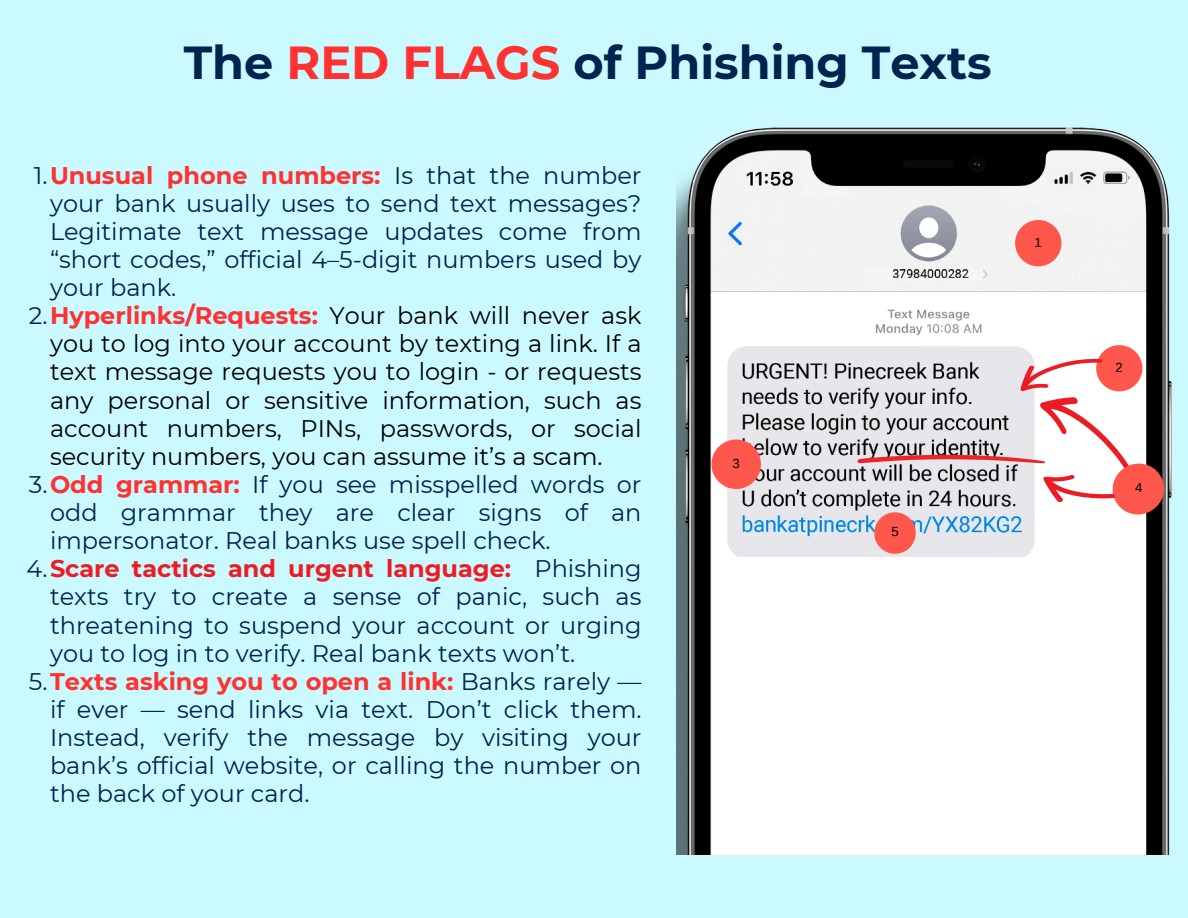
<style>
.page{position:relative;width:1188px;height:918px;background:#caf9ff}
.page>*{position:absolute;margin:0;border:0;box-sizing:border-box;transform-origin:0 0}
.t1{font:700 46.2px "Montserrat";color:#00234f}
.t2{font:24px/28.2px "Montserrat";color:#00234f;text-align:justify}
.t3{font:24px/28.2px "Montserrat";color:#000;text-align:justify}
.t4{font:13.2px "Arimo";color:#000}
.s1{color:#ff3131}
.s2{font-weight:700;color:#ff3131}
.s3{color:#00234f}
.s4{font-weight:700;color:#ed1c24}
</style>
<div class="page">
<img style="left:676px;top:127px;width:496px;height:728px">
<div style="left:1015px;top:220px;width:46px;height:46px;background:#ff574c;border-radius:50%"></div>
<div style="left:1096px;top:345px;width:46px;height:46px;background:#ff574c;border-radius:50%"></div>
<div style="left:711px;top:440px;width:50px;height:49px;background:#ff574c;border-radius:50%"></div>
<div style="left:874px;top:512px;width:42px;height:42px;background:#ff574c;border-radius:50%"></div>
<svg style="left:858px;top:359px;width:281px;height:153px;background:#d9c7ca"></svg>
<div style="left:1114px;top:464px;width:50px;height:50px;background:#ff574c;border-radius:50%"></div>
<p class="t1" style="left:184px;top:35px;width:809px">The <span class="s1">RED FLAGS</span> of Phishing Texts</p>
<p class="t2" style="left:50px;top:161px;width:593px;text-indent:-16px">1.<span class="s2">Unusual phone numbers:</span> Is that the number your bank usually uses to send text messages?<br>Legitimate text message updates come from “short codes,” official 4–5-digit numbers used by your bank.</p>
<p class="t3" style="left:50px;top:302px;width:593px;text-indent:-21px"><span class="s3">2.</span><span class="s2">Hyperlinks/Requests:</span> Your bank will never ask you to log into your account by texting a link. If a text message requests you to login - or requests any personal or sensitive information, such as account numbers, PINs, passwords, or social security numbers, you can assume it’s a scam.</p>
<p class="t2" style="left:50px;top:470px;width:593px;text-indent:-21px">3.<span class="s2">Odd grammar:</span> If you see misspelled words or odd grammar they are clear signs of an impersonator. Real banks use spell check.</p>
<p class="t2" style="left:50px;top:555px;width:593px;text-indent:-23px">4.<span class="s4">Scare tactics and urgent language:</span> Phishing texts try to create a sense of panic, such as threatening to suspend your account or urging you to log in to verify. Real bank texts won’t.</p>
<p class="t2" style="left:50px;top:667px;width:593px;text-indent:-21px">5.<span class="s2">Texts asking you to open a link:</span> Banks rarely — if ever — send links via text. Don’t click them.<br>Instead, verify the message by visiting your bank’s official website, or calling the number on the back of your card.</p>
<p class="t4" style="left:732px;top:456px;width:9px">3</p>
<p class="t4" style="left:891px;top:524px;width:9px">5</p>
<p class="t4" style="left:1035px;top:235px;width:9px">1</p>
<p class="t4" style="left:1116px;top:360px;width:9px">2</p>
<p class="t4" style="left:1135px;top:480px;width:9px">4</p>
</div>
